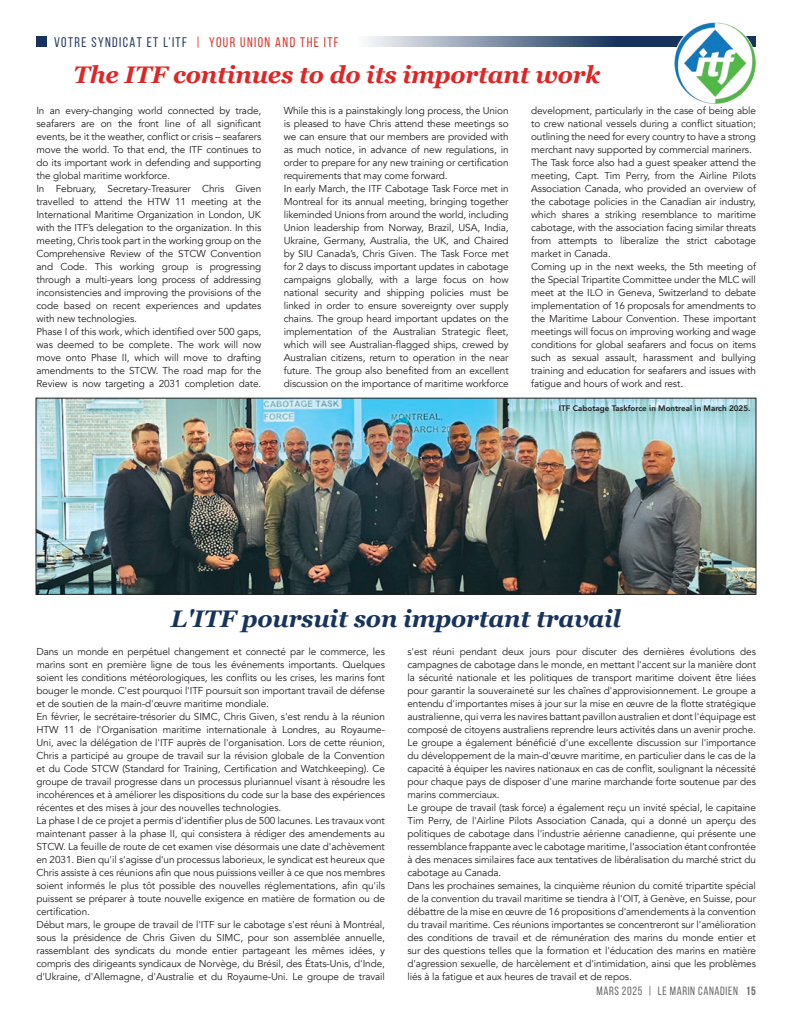
<style>
.page{position:relative;width:792px;height:1026px;background:#fff}
.page>*{position:absolute;margin:0;border:0;box-sizing:border-box;transform-origin:0 0}
.t1{font:italic 700 24px "Georgia";letter-spacing:-.01em;color:#e02525}
.t2{font:italic 700 24px "Georgia";letter-spacing:-.01em;color:#18345d}
.t3{font:14px "Bebas Neue";letter-spacing:.1em;color:#2d4167}
.t4{font:12px "Bebas Neue";letter-spacing:.05em;color:#6c6d70}
.t5{font:10px/13px "Avenir";letter-spacing:-.01em;color:#231f20}
.t6{font:800 8px "Avenir";color:#231f20}
.s1{color:#e34530}
.s2{color:#d53f33}
.s3{font-weight:700}
</style>
<div class="page">
<svg style="left:367px;top:36px;width:389px;height:11px;background:#6d7f99"></svg>
<div style="left:36px;top:36px;width:11px;height:11px;background:#18345d"></div>
<img style="left:674px;top:22px;width:82px;height:82px;border-radius:41px">
<img style="left:38px;top:400px;width:716px;height:193px">
<div style="left:36px;top:398px;width:720px;height:197px;border:1px solid #231f20"></div>
<h2 class="t3" style="left:54px;top:34px;width:286px">VOTRE SYNDICAT ET L’ITF <span class="s1">|</span> <span class="s2">YOUR UNION AND THE ITF</span></h2>
<h1 class="t1" style="left:74px;top:56px;width:529px">The ITF continues to do its important work</h1>
<p class="t5" style="left:36px;top:104px;width:226px">In an every-changing world connected by trade, seafarers are on the front line of all significant events, be it the weather, conflict or crisis – seafarers move the world. To that end, the ITF continues to do its important work in defending and supporting the global maritime workforce.<br>In February, Secretary-Treasurer Chris Given travelled to attend the HTW 11 meeting at the International Maritime Organization in London, UK with the ITF’s delegation to the organization. In this meeting, Chris took part in the working group on the Comprehensive Review of the STCW Convention and Code. This working group is progressing through a multi-years long process of addressing inconsistencies and improving the provisions of the code based on recent experiences and updates with new technologies.<br>Phase I of this work, which identified over 500 gaps, was deemed to be complete. The work will now move onto Phase II, which will move to drafting amendments to the STCW. The road map for the Review is now targeting a 2031 completion date.</p>
<p class="t5" style="left:284px;top:104px;width:226px">While this is a painstakingly long process, the Union is pleased to have Chris attend these meetings so we can ensure that our members are provided with as much notice, in advance of new regulations, in order to prepare for any new training or certification requirements that may come forward.<br>In early March, the ITF Cabotage Task Force met in Montreal for its annual meeting, bringing together likeminded Unions from around the world, including Union leadership from Norway, Brazil, USA, India, Ukraine, Germany, Australia, the UK, and Chaired by SIU Canada’s, Chris Given. The Task Force met for 2 days to discuss important updates in cabotage campaigns globally, with a large focus on how national security and shipping policies must be linked in order to ensure sovereignty over supply chains. The group heard important updates on the implementation of the Australian Strategic fleet, which will see Australian-flagged ships, crewed by Australian citizens, return to operation in the near future. The group also benefited from an excellent discussion on the importance of maritime workforce</p>
<p class="t5" style="left:531px;top:104px;width:226px">development, particularly in the case of being able to crew national vessels during a conflict situation; outlining the need for every country to have a strong merchant navy supported by commercial mariners.<br>The Task force also had a guest speaker attend the meeting, Capt. Tim Perry, from the Airline Pilots Association Canada, who provided an overview of the cabotage policies in the Canadian air industry, which shares a striking resemblance to maritime cabotage, with the association facing similar threats from attempts to liberalize the strict cabotage market in Canada.<br>Coming up in the next weeks, the 5th meeting of the Special Tripartite Committee under the MLC will meet at the ILO in Geneva, Switzerland to debate implementation of 16 proposals for amendments to the Maritime Labour Convention. These important meetings will focus on improving working and wage conditions for global seafarers and focus on items such as sexual assault, harassment and bullying training and education for seafarers and issues with fatigue and hours of work and rest.</p>
<p class="t6" style="left:559px;top:402px;width:193px">ITF Cabotage Taskforce in Montreal in March 2025.</p>
<h1 class="t2" style="left:171px;top:601px;width:452px">L'ITF poursuit son important travail</h1>
<p class="t5" style="left:36px;top:645px;width:350px">Dans un monde en perpétuel changement et connecté par le commerce, les marins sont en première ligne de tous les événements importants. Quelques soient les conditions météorologiques, les conflits ou les crises, les marins font bouger le monde. C'est pourquoi l'ITF poursuit son important travail de défense et de soutien de la main-d'œuvre maritime mondiale.<br>En février, le secrétaire-trésorier du SIMC, Chris Given, s'est rendu à la réunion HTW 11 de l'Organisation maritime internationale à Londres, au Royaume-Uni, avec la délégation de l'ITF auprès de l'organisation. Lors de cette réunion, Chris a participé au groupe de travail sur la révision globale de la Convention et du Code STCW (Standard for Training, Certification and Watchkeeping). Ce groupe de travail progresse dans un processus pluriannuel visant à résoudre les incohérences et à améliorer les dispositions du code sur la base des expériences récentes et des mises à jour des nouvelles technologies.<br>La phase I de ce projet a permis d'identifier plus de 500 lacunes. Les travaux vont maintenant passer à la phase II, qui consistera à rédiger des amendements au STCW. La feuille de route de cet examen vise désormais une date d'achèvement en 2031. Bien qu'il s'agisse d'un processus laborieux, le syndicat est heureux que Chris assiste à ces réunions afin que nous puissions veiller à ce que nos membres soient informés le plus tôt possible des nouvelles réglementations, afin qu'ils puissent se préparer à toute nouvelle exigence en matière de formation ou de certification.<br>Début mars, le groupe de travail de l'ITF sur le cabotage s'est réuni à Montréal, sous la présidence de Chris Given du SIMC, pour son assemblée annuelle, rassemblant des syndicats du monde entier partageant les mêmes idées, y compris des dirigeants syndicaux de Norvège, du Brésil, des États-Unis, d'Inde, d'Ukraine, d'Allemagne, d'Australie et du Royaume-Uni. Le groupe de travail</p>
<p class="t5" style="left:407px;top:645px;width:350px">s'est réuni pendant deux jours pour discuter des dernières évolutions des campagnes de cabotage dans le monde, en mettant l'accent sur la manière dont la sécurité nationale et les politiques de transport maritime doivent être liées pour garantir la souveraineté sur les chaînes d'approvisionnement. Le groupe a entendu d'importantes mises à jour sur la mise en œuvre de la flotte stratégique australienne, qui verra les navires battant pavillon australien et dont l'équipage est composé de citoyens australiens reprendre leurs activités dans un avenir proche.<br>Le groupe a également bénéficié d'une excellente discussion sur l'importance du développement de la main-d'œuvre maritime, en particulier dans le cas de la capacité à équiper les navires nationaux en cas de conflit, soulignant la nécessité pour chaque pays de disposer d'une marine marchande forte soutenue par des marins commerciaux.<br>Le groupe de travail (task force) a également reçu un invité spécial, le capitaine Tim Perry, de l'Airline Pilots Association Canada, qui a donné un aperçu des politiques de cabotage dans l'industrie aérienne canadienne, qui présente une ressemblance frappante avec le cabotage maritime, l'association étant confrontée à des menaces similaires face aux tentatives de libéralisation du marché strict du cabotage au Canada.<br>Dans les prochaines semaines, la cinquième réunion du comité tripartite spécial de la convention du travail maritime se tiendra à l'OIT, à Genève, en Suisse, pour débattre de la mise en œuvre de 16 propositions d'amendements à la convention du travail maritime. Ces réunions importantes se concentreront sur l'amélioration des conditions de travail et de rémunération des marins du monde entier et sur des questions telles que la formation et l'éducation des marins en matière d'agression sexuelle, de harcèlement et d'intimidation, ainsi que les problèmes liés à la fatigue et aux heures de travail et de repos.</p>
<p class="t4" style="left:597px;top:985px;width:161px">MARS 2025 | LE MARIN CANADIEN <span class="s3">15</span></p>
</div>
